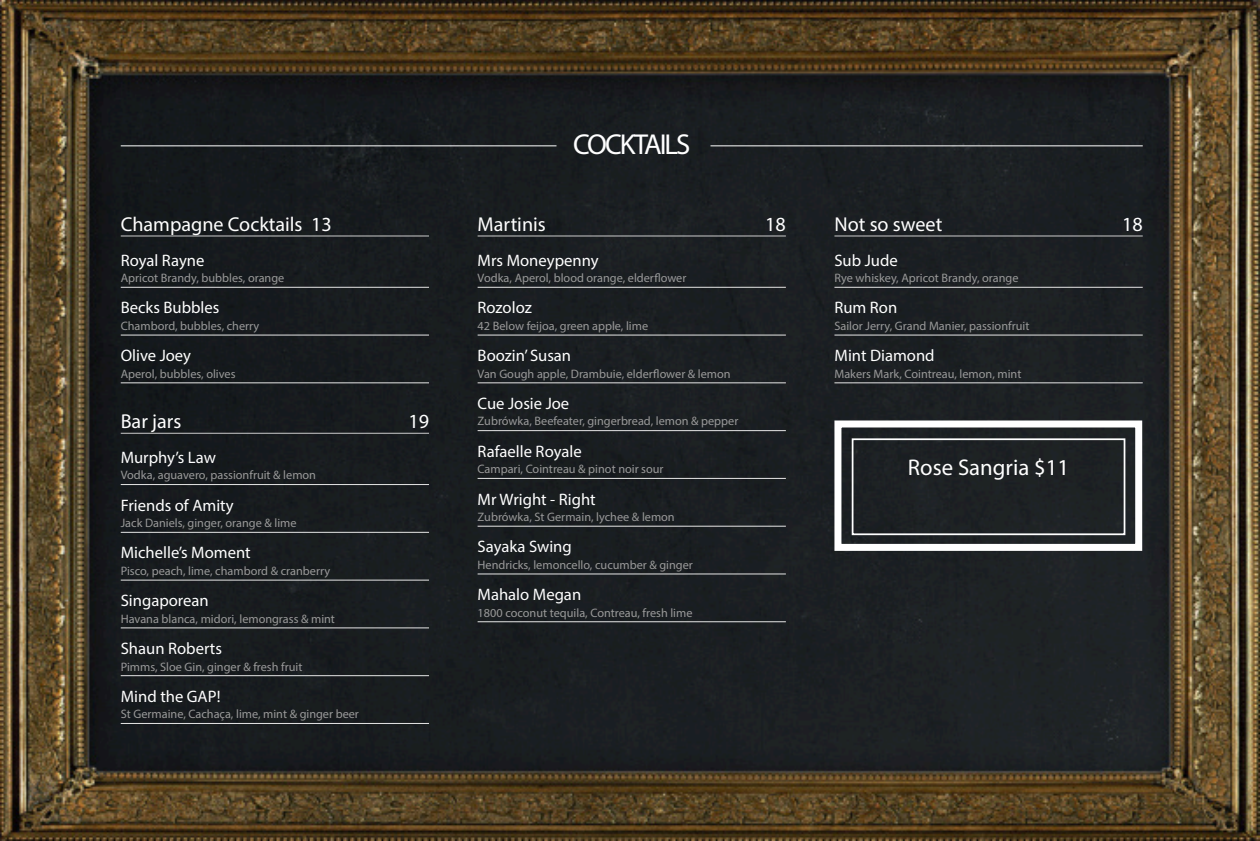
<style>
.page{position:relative;width:1260px;height:841px;background:#fff}
.page>*{position:absolute;margin:0;border:0;box-sizing:border-box;transform-origin:0 0}
.Paragraph_Style_1{font:28.88px "Myriad Pro";letter-spacing:-.07em;color:#fff}
.Paragraph_Style_1-2{font:22.75px "Myriad Pro";color:#fff}
.list_header{font:20.12px "Myriad Pro";color:#fff}
.whiskey_title{font:16.62px "Myriad Pro";color:#fff}
.whiskey_desc{font:12.25px "Myriad Pro";color:#999}
</style>
<div class="page">
<img style="left:0;top:0;width:1260px;height:841px">
<hr style="left:121px;top:236px;width:308px;height:1px;background:#ccc">
<hr style="left:121px;top:287px;width:308px;height:1px;background:#e6e6e6">
<hr style="left:121px;top:335px;width:308px;height:1px;background:#e6e6e6">
<hr style="left:121px;top:383px;width:308px;height:1px;background:#e6e6e6">
<hr style="left:121px;top:433px;width:308px;height:1px;background:#ccc">
<hr style="left:121px;top:484px;width:308px;height:1px;background:#e6e6e6">
<hr style="left:121px;top:532px;width:308px;height:1px;background:#e6e6e6">
<hr style="left:121px;top:580px;width:308px;height:1px;background:#e6e6e6">
<hr style="left:121px;top:628px;width:308px;height:1px;background:#e6e6e6">
<hr style="left:121px;top:675px;width:308px;height:1px;background:#e6e6e6">
<hr style="left:121px;top:723px;width:308px;height:1px;background:#e6e6e6">
<hr style="left:478px;top:236px;width:308px;height:1px;background:#ccc">
<hr style="left:478px;top:287px;width:308px;height:1px;background:#e6e6e6">
<hr style="left:478px;top:335px;width:308px;height:1px;background:#e6e6e6">
<hr style="left:478px;top:383px;width:308px;height:1px;background:#e6e6e6">
<hr style="left:478px;top:430px;width:308px;height:1px;background:#e6e6e6">
<hr style="left:478px;top:478px;width:308px;height:1px;background:#e6e6e6">
<hr style="left:478px;top:526px;width:308px;height:1px;background:#e6e6e6">
<hr style="left:478px;top:574px;width:308px;height:1px;background:#e6e6e6">
<hr style="left:478px;top:621px;width:308px;height:1px;background:#e6e6e6">
<hr style="left:834px;top:236px;width:309px;height:1px;background:#ccc">
<hr style="left:834px;top:287px;width:309px;height:1px;background:#e6e6e6">
<hr style="left:834px;top:335px;width:309px;height:1px;background:#e6e6e6">
<hr style="left:834px;top:383px;width:309px;height:1px;background:#e6e6e6">
<hr style="left:121px;top:146px;width:435px;height:1px;background:#fff">
<hr style="left:710px;top:146px;width:433px;height:1px;background:#fff">
<div style="left:834px;top:420px;width:308px;height:131px;border:7px solid #fff"></div>
<div style="left:852px;top:438px;width:273px;height:97px;border:2px solid #fff"></div>
<p class="list_header" style="left:121px;top:212px;width:213px">Champagne Cocktails 13</p>
<p class="whiskey_title" style="left:121px;top:250px;width:85px">Royal Rayne</p>
<p class="whiskey_desc" style="left:121px;top:270px;width:165px">Apricot Brandy, bubbles, orange</p>
<p class="whiskey_title" style="left:121px;top:298px;width:100px">Becks Bubbles</p>
<p class="whiskey_desc" style="left:121px;top:318px;width:140px">Chambord, bubbles, cherry</p>
<p class="whiskey_title" style="left:121px;top:345px;width:72px">Olive Joey</p>
<p class="whiskey_desc" style="left:121px;top:366px;width:116px">Aperol, bubbles, olives</p>
<p class="list_header" style="left:121px;top:409px;width:62px">Bar jars</p>
<p class="list_header" style="left:408px;top:409px;width:22px">19</p>
<p class="whiskey_title" style="left:121px;top:447px;width:97px">Murphy’s Law</p>
<p class="whiskey_desc" style="left:121px;top:468px;width:197px">Vodka, aguavero, passionfruit &amp; lemon</p>
<p class="whiskey_title" style="left:121px;top:495px;width:114px">Friends of Amity</p>
<p class="whiskey_desc" style="left:121px;top:515px;width:177px">Jack Daniels, ginger, orange &amp; lime</p>
<p class="whiskey_title" style="left:121px;top:543px;width:132px">Michelle’s Moment</p>
<p class="whiskey_desc" style="left:121px;top:563px;width:211px">Pisco, peach, lime, chambord &amp; cranberry</p>
<p class="whiskey_title" style="left:121px;top:590px;width:90px">Singaporean</p>
<p class="whiskey_desc" style="left:121px;top:611px;width:216px">Havana blanca, midori, lemongrass &amp; mint</p>
<p class="whiskey_title" style="left:121px;top:638px;width:103px">Shaun Roberts</p>
<p class="whiskey_desc" style="left:121px;top:659px;width:183px">Pimms, Sloe Gin, ginger &amp; fresh fruit</p>
<p class="whiskey_title" style="left:121px;top:686px;width:101px">Mind the GAP!</p>
<p class="whiskey_desc" style="left:121px;top:707px;width:240px">St Germaine, Cachaça, lime, mint &amp; ginger beer</p>
<p class="Paragraph_Style_1" style="left:573px;top:127px;width:119px">COCKTAILS</p>
<p class="list_header" style="left:478px;top:212px;width:70px">Martinis</p>
<p class="list_header" style="left:765px;top:212px;width:22px">18</p>
<p class="whiskey_title" style="left:478px;top:250px;width:122px">Mrs Moneypenny</p>
<p class="whiskey_desc" style="left:478px;top:270px;width:210px">Vodka, Aperol, blood orange, elderflower</p>
<p class="whiskey_title" style="left:478px;top:298px;width:56px">Rozoloz</p>
<p class="whiskey_desc" style="left:478px;top:318px;width:172px">42 Below feijoa, green apple, lime</p>
<p class="whiskey_title" style="left:478px;top:345px;width:95px">Boozin’ Susan</p>
<p class="whiskey_desc" style="left:478px;top:366px;width:255px">Van Gough apple, Drambuie, elderflower &amp; lemon</p>
<p class="whiskey_title" style="left:478px;top:393px;width:93px">Cue Josie Joe</p>
<p class="whiskey_desc" style="left:478px;top:414px;width:262px">Zubrówka, Beefeater, gingerbread, lemon &amp; pepper</p>
<p class="whiskey_title" style="left:478px;top:441px;width:106px">Rafaelle Royale</p>
<p class="whiskey_desc" style="left:478px;top:462px;width:188px">Campari, Cointreau &amp; pinot noir sour</p>
<p class="whiskey_title" style="left:478px;top:489px;width:120px">Mr Wright - Right</p>
<p class="whiskey_desc" style="left:478px;top:509px;width:199px">Zubrówka, St Germain, lychee &amp; lemon</p>
<p class="whiskey_title" style="left:478px;top:536px;width:96px">Sayaka Swing</p>
<p class="whiskey_desc" style="left:478px;top:557px;width:217px">Hendricks, lemoncello, cucumber &amp; ginger</p>
<p class="whiskey_title" style="left:478px;top:584px;width:105px">Mahalo Megan</p>
<p class="whiskey_desc" style="left:478px;top:605px;width:216px">1800 coconut tequila, Contreau, fresh lime</p>
<p class="list_header" style="left:834px;top:212px;width:109px">Not so sweet</p>
<p class="list_header" style="left:1122px;top:212px;width:22px">18</p>
<p class="whiskey_title" style="left:834px;top:250px;width:65px">Sub Jude</p>
<p class="whiskey_desc" style="left:834px;top:270px;width:186px">Rye whiskey, Apricot Brandy, orange</p>
<p class="whiskey_title" style="left:834px;top:298px;width:64px">Rum Ron</p>
<p class="whiskey_desc" style="left:834px;top:318px;width:196px">Sailor Jerry, Grand Manier, passionfruit</p>
<p class="whiskey_title" style="left:834px;top:345px;width:102px">Mint Diamond</p>
<p class="whiskey_desc" style="left:834px;top:366px;width:188px">Makers Mark, Cointreau, lemon, mint</p>
<p class="Paragraph_Style_1-2" style="left:908px;top:454px;width:163px">Rose Sangria $11</p>
</div>
